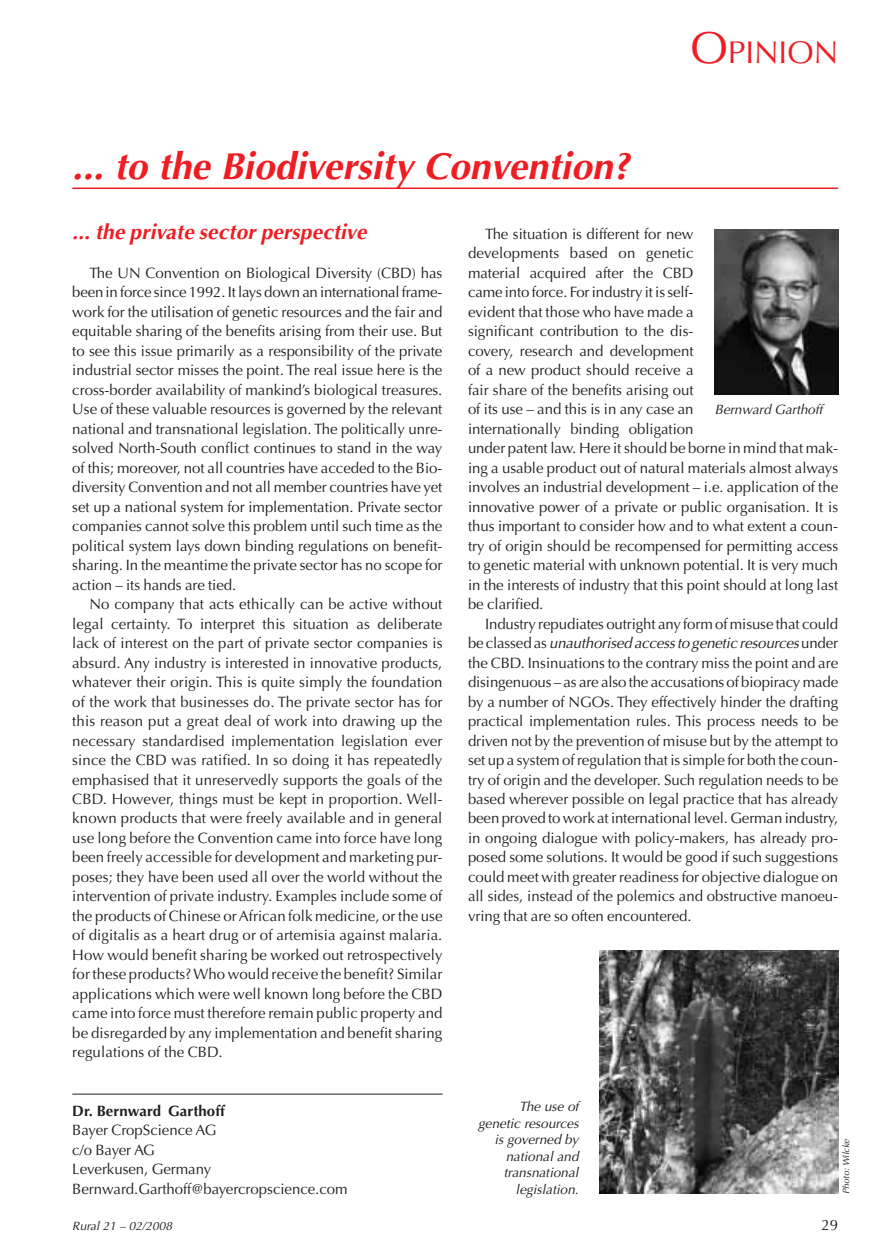
<style>
.page{position:relative;width:885px;height:1255px;background:#fff}
.page>*{position:absolute;margin:0;border:0;box-sizing:border-box;transform-origin:0 0}
.t1{font:italic 700 37.5px "Optima";color:#ee1d23}
.t2{font:31.5px "Optima";color:#ee1d23}
.t3{font:italic 700 21px "Optima";letter-spacing:.005em;color:#ee1d23}
.t4{font:15px/19.5px "Optima";letter-spacing:-.005em;color:#231f20;text-align:justify}
.t5{font:700 15px "Optima";letter-spacing:.005em;color:#231f20}
.t6{font:italic 13.5px/16.5px "Optima";color:#231f20;text-align:right}
.t7{font:italic 12px "Optima";color:#231f20}
.t8{font:italic 9px "Optima";color:#231f20}
.s1{font-size:45px}
.s2{font-style:italic}
</style>
<div class="page">
<hr style="left:72px;top:1093px;width:370px;height:1px;background:#231f20">
<img style="left:714px;top:229px;width:124px;height:166px">
<hr style="left:72px;top:187px;width:766px;height:2px;background:#ee1d23">
<img style="left:600px;top:950px;width:238px;height:243px">
<h1 class="t1" style="left:72px;top:151px;width:558px">... to the Biodiversity Convention?</h1>
<h2 class="t2" style="left:690px;top:39px;width:149px"><span class="s1">O</span>PINION</h2>
<h3 class="t3" style="left:72px;top:223px;width:296px">... the private sector perspective</h3>
<p class="t4" style="left:72px;top:264px;width:371px;text-indent:17px">The UN Convention on Biological Diversity (CBD) has been in force since 1992. It lays down an international frame&shy;work for the utilisation of genetic resources and the fair and equitable sharing of the benefits arising from their use. But to see this issue primarily as a responsibility of the private industrial sector misses the point. The real issue here is the cross-border availability of mankind’s biological treasures.<br>Use of these valuable resources is governed by the relevant national and transnational legislation. The politically unre&shy;solved North-South conflict continues to stand in the way of this; moreover, not all countries have acceded to the Bio&shy;diversity Convention and not all member countries have yet set up a national system for implementation. Private sector companies cannot solve this problem until such time as the political system lays down binding regulations on benefit&shy;sharing. In the meantime the private sector has no scope for action – its hands are tied.</p>
<p class="t4" style="left:72px;top:595px;width:372px;text-indent:17px">No company that acts ethically can be active without legal certainty. To interpret this situation as deliberate lack of interest on the part of private sector companies is absurd. Any industry is interested in innovative products, whatever their origin. This is quite simply the foundation of the work that businesses do. The private sector has for this reason put a great deal of work into drawing up the necessary standardised implementation legislation ever since the CBD was ratified. In so doing it has repeatedly emphasised that it unreservedly supports the goals of the CBD. However, things must be kept in proportion. Well&shy;known products that were freely available and in general use long before the Convention came into force have long been freely accessible for development and marketing pur&shy;poses; they have been used all over the world without the intervention of private industry. Examples include some of the products of Chinese or African folk medicine, or the use of digitalis as a heart drug or of artemisia against malaria.<br>How would benefit sharing be worked out retrospectively for these products? Who would receive the benefit? Similar applications which were well known long before the CBD came into force must therefore remain public property and be disregarded by any implementation and benefit sharing regulations of the CBD.</p>
<p class="t5" style="left:72px;top:1104px;width:154px">Dr. Bernward Garthoff</p>
<p class="t4" style="left:72px;top:1121px;width:277px;text-align:left">Bayer CropScience AG<br>c/o Bayer AG<br>Leverkusen, Germany<br>Bernward.Garthoff@bayercropscience.com</p>
<p class="t4" style="left:468px;top:225px;width:371px;text-align:left;text-indent:17px">The situation is different for new<br>developments based on genetic<br>material acquired after the CBD<br>came into force. For industry it is self-<br>evident that those who have made a<br>significant contribution to the dis-<br>covery, research and development<br>of a new product should receive a<br>fair share of the benefits arising out<br>of its use – and this is in any case an<br>internationally binding obligation<br>under patent law. Here it should be borne in mind that mak&shy;ing a usable product out of natural materials almost always involves an industrial development – i.e. application of the innovative power of a private or public organisation. It is thus important to consider how and to what extent a coun&shy;try of origin should be recompensed for permitting access to genetic material with unknown potential. It is very much in the interests of industry that this point should at long last be clarified.</p>
<p class="t4" style="left:468px;top:615px;width:372px;text-indent:17px">Industry repudiates outright any form of misuse that could be classed as <span class="s2">unauthorised access to genetic resources</span> under the CBD. Insinuations to the contrary miss the point and are disingenuous – as are also the accusations of biopiracy made by a number of NGOs. They effectively hinder the drafting practical implementation rules. This process needs to be driven not by the prevention of misuse but by the attempt to set up a system of regulation that is simple for both the coun&shy;try of origin and the developer. Such regulation needs to be based wherever possible on legal practice that has already been proved to work at international level. German industry, in ongoing dialogue with policy-makers, has already pro&shy;posed some solutions. It would be good if such suggestions could meet with greater readiness for objective dialogue on all sides, instead of the polemics and obstructive manoeu&shy;vring that are so often encountered.</p>
<p class="t6" style="left:714px;top:403px;width:109px">Bernward Garthoff</p>
<p class="t6" style="left:478px;top:1099px;width:102px">The use of genetic resources is governed by national and transnational legislation.</p>
<p class="t8" style="left:842px;top:1193px;width:56px;rotate:-90deg">Photo: Wilcke</p>
<p class="t7" style="left:72px;top:1220px;width:101px">Rural 21 – 02/2008</p>
<p class="t4" style="left:821px;top:1216px;width:18px">29</p>
</div>
